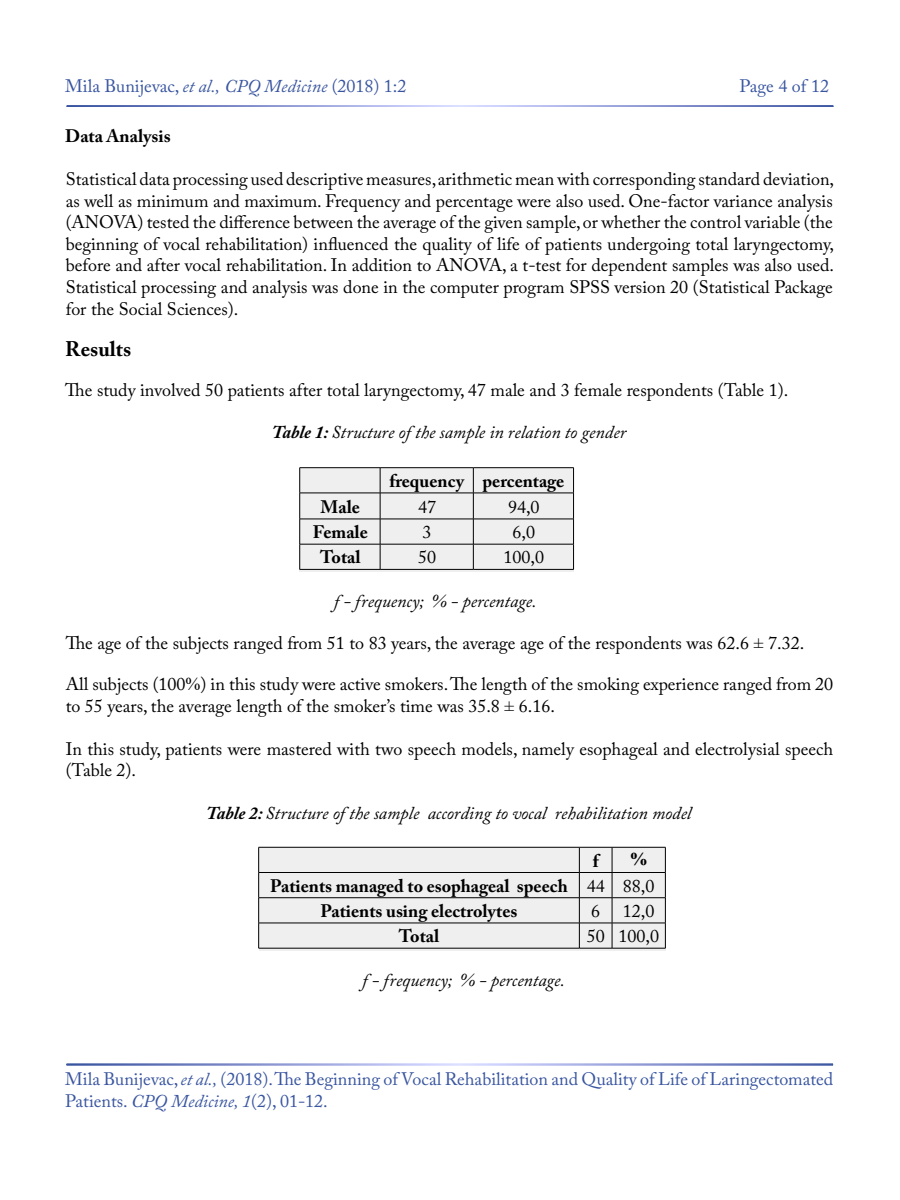
<style>
.page{position:relative;width:900px;height:1200px;background:#fff}
.page>*{position:absolute;margin:0;border:0;box-sizing:border-box;transform-origin:0 0}
.t1{font:700 21px "Adobe Caslon Pro";color:#000}
.t2{font:18px/21.6px "Adobe Caslon Pro";color:#000}
.t3{font:18px/21.6px "Adobe Caslon Pro";color:#3955a0}
.t4{font:italic 18px "Adobe Caslon Pro";color:#000}
.t5{font:700 18px/25.2px "Adobe Caslon Pro";color:#000}
.t6{font:700 18px "Times New Roman";color:#000}
.s1{font-style:italic}
.s2{font-weight:700}
.s3{font-family:"Times New Roman"}
.s4{font-weight:400}
</style>
<div class="page">
<div style="left:300px;top:468px;width:274px;height:104px;background:#efeff0"></div>
<hr style="left:300px;top:467px;width:80px;height:1px;background:#000">
<hr style="left:380px;top:467px;width:93px;height:1px;background:#000">
<hr style="left:473px;top:467px;width:101px;height:1px;background:#000">
<hr style="left:300px;top:493px;width:80px;height:1px;background:#000">
<hr style="left:380px;top:493px;width:93px;height:1px;background:#000">
<hr style="left:473px;top:493px;width:101px;height:1px;background:#000">
<hr style="left:300px;top:519px;width:80px;height:1px;background:#000">
<hr style="left:380px;top:519px;width:93px;height:1px;background:#000">
<hr style="left:473px;top:519px;width:101px;height:1px;background:#000">
<hr style="left:300px;top:544px;width:80px;height:1px;background:#000">
<svg style="left:299px;top:468px;width:1px;height:101px"></svg>
<hr style="left:380px;top:544px;width:93px;height:1px;background:#000">
<svg style="left:380px;top:468px;width:1px;height:101px"></svg>
<hr style="left:473px;top:544px;width:101px;height:1px;background:#000">
<svg style="left:473px;top:468px;width:1px;height:101px"></svg>
<svg style="left:573px;top:468px;width:1px;height:101px"></svg>
<hr style="left:300px;top:569px;width:80px;height:1px;background:#000">
<hr style="left:380px;top:569px;width:93px;height:1px;background:#000">
<hr style="left:473px;top:569px;width:101px;height:1px;background:#000">
<div style="left:259px;top:847px;width:406px;height:104px;background:#efeff0"></div>
<hr style="left:258px;top:847px;width:321px;height:1px;background:#000">
<hr style="left:579px;top:847px;width:33px;height:1px;background:#000">
<hr style="left:612px;top:847px;width:54px;height:1px;background:#000">
<hr style="left:258px;top:872px;width:321px;height:1px;background:#000">
<hr style="left:579px;top:872px;width:33px;height:1px;background:#000">
<hr style="left:612px;top:872px;width:54px;height:1px;background:#000">
<hr style="left:258px;top:897px;width:321px;height:1px;background:#000">
<hr style="left:579px;top:897px;width:33px;height:1px;background:#000">
<hr style="left:612px;top:897px;width:54px;height:1px;background:#000">
<hr style="left:258px;top:923px;width:321px;height:1px;background:#000">
<svg style="left:258px;top:847px;width:1px;height:101px"></svg>
<hr style="left:579px;top:923px;width:33px;height:1px;background:#000">
<svg style="left:579px;top:847px;width:1px;height:101px"></svg>
<hr style="left:612px;top:923px;width:54px;height:1px;background:#000">
<svg style="left:612px;top:847px;width:1px;height:101px"></svg>
<svg style="left:665px;top:847px;width:1px;height:101px"></svg>
<hr style="left:258px;top:948px;width:321px;height:1px;background:#000">
<hr style="left:579px;top:948px;width:33px;height:1px;background:#000">
<hr style="left:612px;top:948px;width:54px;height:1px;background:#000">
<p class="t3" style="left:65px;top:75px;width:343px">Mila Bunijevac, <span class="s1">et al., CPQ Medicine</span> (2018) 1:2</p>
<p class="t3" style="left:739px;top:75px;width:91px">Page 4 of 12</p>
<p class="t5" style="left:65px;top:123px;width:107px">Data Analysis</p>
<p class="t2" style="left:66px;top:168px;width:770px;text-align:justify">Statistical data processing used descriptive measures, arithmetic mean with corresponding standard deviation, as well as minimum and maximum. Frequency and percentage were also used. One-factor variance analysis (ANOVA) tested the difference between the average of the given sample, or whether the control variable (the beginning of vocal rehabilitation) influenced the quality of life of patients undergoing total laryngectomy, before and after vocal rehabilitation. In addition to ANOVA, a t-test for dependent samples was also used.<br>Statistical processing and analysis was done in the computer program SPSS version 20 (Statistical Package for the Social Sciences).</p>
<p class="t1" style="left:65px;top:337px;width:67px">Results</p>
<p class="t2" style="left:65px;top:379px;width:724px">The study involved 50 patients after total laryngectomy, 47 male and 3 female respondents (Table 1).</p>
<p class="t4" style="left:272px;top:422px;width:355px"><span class="s2">Table 1:</span> Structure of the sample in relation to gender</p>
<p class="t5" style="left:389px;top:468px;width:176px">frequency percentage</p>
<p class="t5" style="left:321px;top:494px;width:41px">Male</p>
<p class="t2" style="left:418px;top:496px;width:19px">47</p>
<p class="t2" style="left:508px;top:496px;width:33px">94,0</p>
<p class="t5" style="left:313px;top:519px;width:57px">Female</p>
<p class="t2" style="left:423px;top:521px;width:10px">3</p>
<p class="t2" style="left:513px;top:521px;width:24px">6,0</p>
<p class="t5" style="left:320px;top:545px;width:42px">Total</p>
<p class="t2" style="left:418px;top:546px;width:19px">50</p>
<p class="t2" style="left:504px;top:546px;width:42px">100,0</p>
<p class="t4" style="left:334px;top:590px;width:204px">f - frequency; <span class="s3">%</span> - percentage.</p>
<p class="t2" style="left:66px;top:632px;width:740px">The age of the subjects ranged from 51 to 83 years, the average age of the respondents was 62.6 <span class="s3">±</span> 7.32.</p>
<p class="t2" style="left:66px;top:673px;width:769px">All subjects (100<span class="s3">%</span>) in this study were active smokers. The length of the smoking experience ranged from 20 to 55 years, the average length of the smoker’s time was 35.8 <span class="s3">±</span> 6.16.</p>
<p class="t2" style="left:66px;top:738px;width:769px">In this study, patients were mastered with two speech models, namely esophageal and electrolysial speech (Table 2).</p>
<p class="t4" style="left:206px;top:802px;width:487px"><span class="s2">Table 2:</span> Structure of the sample according to vocal rehabilitation model</p>
<p class="t5" style="left:593px;top:848px;width:7px">f</p>
<p class="t6" style="left:630px;top:846px;width:19px">%</p>
<p class="t5" style="left:321px;top:873px;width:335px;text-indent:-50px">Patients managed to esophageal speech <span class="s4">44 88,0<br></span>Patients using electrolytes</p>
<p class="t2" style="left:591px;top:900px;width:10px">6</p>
<p class="t2" style="left:623px;top:900px;width:33px">12,0</p>
<p class="t5" style="left:399px;top:923px;width:42px">Total</p>
<p class="t2" style="left:587px;top:925px;width:74px">50 100,0</p>
<p class="t4" style="left:363px;top:969px;width:204px">f - frequency; <span class="s3">%</span> - percentage.</p>
<p class="t3" style="left:65px;top:1068px;width:769px">Mila Bunijevac, <span class="s1">et al.,</span> (2018). The Beginning of Vocal Rehabilitation and Quality of Life of Laringectomated<br>Patients. <span class="s1">CPQ Medicine, 1</span>(2), 01-12.</p>
</div>
